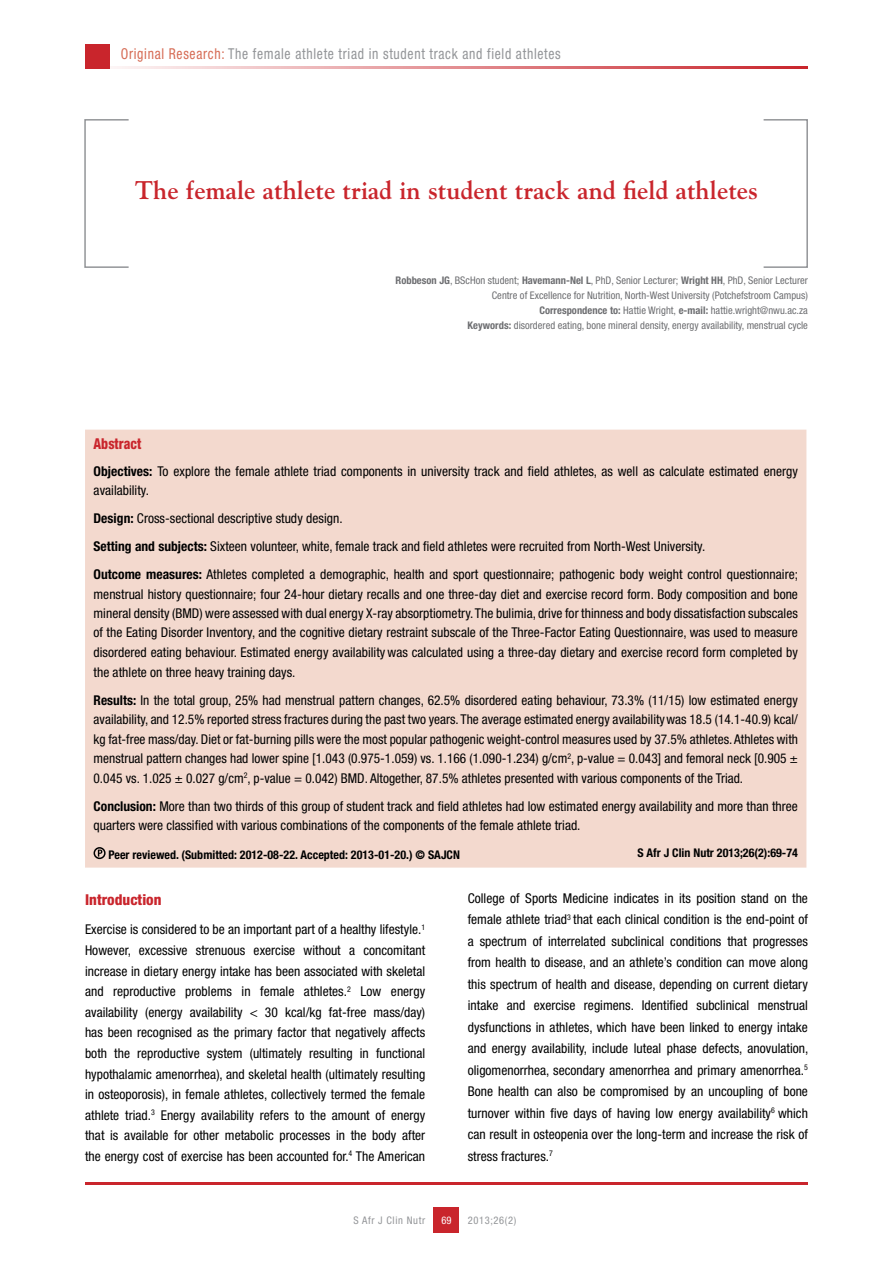
<style>
.page{position:relative;width:893px;height:1263px;background:#fff}
.page>*{position:absolute;margin:0;border:0;box-sizing:border-box;transform-origin:0 0}
.t1{font:700 25.5px "Goudy";color:#c9252c}
.t2{font:condensed 15px "Helvetica Neue LT Std";letter-spacing:.05em;color:#939598;scale:.91 1}
.t3{font:800 condensed 15px "Helvetica Neue LT Std";color:#c9252c}
.t4{font:800 condensed 15px "Helvetica Neue LT Std";color:#c9252c;scale:.9 1}
.t5{font:condensed 13.5px/21.5px "Helvetica Neue LT Std";color:#000;text-align:justify}
.t6{font:700 condensed 12px "Helvetica Neue LT Std";color:#000}
.t7{font:condensed 10.5px/15px "Helvetica Neue LT Std";color:#6d6e71;text-align:right}
.t8{font:condensed 10.5px "Helvetica Neue LT Std";letter-spacing:.06em;color:#939598}
.t9{font:condensed 10.5px "Helvetica Neue LT Std";color:#fff}
.s1{color:#d66c55}
.s2{font-weight:700}
</style>
<div class="page">
<div style="left:434px;top:1208px;width:25px;height:25px;background:#c9252c"></div>
<hr style="left:85px;top:1182px;width:723px;height:2px;background:#c9252c">
<hr style="left:85px;top:66px;width:723px;height:2px;background:#c9252c">
<div style="left:763px;top:119px;width:45px;height:149px;border:2px solid #939598"></div>
<div style="left:84px;top:119px;width:45px;height:149px;border:2px solid #939598"></div>
<div style="left:85px;top:44px;width:24px;height:24px;background:#c9252c"></div>
<div style="left:85px;top:430px;width:721px;height:438px;background:#f3d9ce"></div>
<div style="left:94px;top:847px;width:12px;height:12px;border:2px solid #000;border-radius:50%"></div>
<svg style="left:98px;top:850px;width:4px;height:6px"></svg>
<p class="t2" style="left:121px;top:45px;width:485px"><span class="s1">Original Research:</span> The female athlete triad in student track and field athletes</p>
<h1 class="t1" style="left:135px;top:174px;width:625px">The female athlete triad in student track and field athletes</h1>
<p class="t7" style="left:395px;top:272px;width:414px"><span class="s2">Robbeson JG</span>, BScHon student; <span class="s2">Havemann-Nel L</span>, PhD, Senior Lecturer; <span class="s2">Wright HH</span>, PhD, Senior Lecturer Centre of Excellence for Nutrition, North-West University (Potchefstroom Campus)<br><span class="s2">Correspondence to:</span> Hattie Wright, <span class="s2">e-mail:</span> hattie.wright@nwu.ac.za<br><span class="s2">Keywords:</span> disordered eating, bone mineral density, energy availability, menstrual cycle</p>
<p class="t4" style="left:94px;top:434px;width:55px">Abstract</p>
<p class="t5" style="left:94px;top:461px;width:706px;line-height:19.5px"><span class="s2">Objectives:</span> To explore the female athlete triad components in university track and field athletes, as well as calculate estimated energy availability.</p>
<p class="t5" style="left:94px;top:504px;width:706px;line-height:28px;text-align:left"><span class="s2">Design:</span> Cross-sectional descriptive study design.<br><span class="s2">Setting and subjects:</span> Sixteen volunteer, white, female track and field athletes were recruited from North-West University.<br><span class="s2">Outcome measures:</span> Athletes completed a demographic, health and sport questionnaire; pathogenic body weight control questionnaire;</p>
<p class="t5" style="left:94px;top:584px;width:706px;line-height:19.5px">menstrual history questionnaire; four 24-hour dietary recalls and one three-day diet and exercise record form. Body composition and bone mineral density (BMD) were assessed with dual energy X-ray absorptiometry. The bulimia, drive for thinness and body dissatisfaction subscales of the Eating Disorder Inventory, and the cognitive dietary restraint subscale of the Three-Factor Eating Questionnaire, was used to measure disordered eating behaviour. Estimated energy availability was calculated using a three-day dietary and exercise record form completed by the athlete on three heavy training days.</p>
<p class="t5" style="left:94px;top:690px;width:706px;line-height:19.5px"><span class="s2">Results:</span> In the total group, 25% had menstrual pattern changes, 62.5% disordered eating behaviour, 73.3% (11/15) low estimated energy availability, and 12.5% reported stress fractures during the past two years. The average estimated energy availabilitywas 18.5 (14.1-40.9) kcal/ kg fat-free mass/day. Diet or fat-burning pills were the most popular pathogenic weight-control measures used by 37.5% athletes. Athletes with menstrual pattern changes had lower spine [1.043 (0.975-1.059) vs. 1.166 (1.090-1.234) g/cm<sup>2</sup>, p-value = 0.043] and femoral neck [0.905 ± 0.045 vs. 1.025 ± 0.027 g/cm<sup>2</sup>, p-value = 0.042) BMD. Altogether, 87.5% athletes presented with various components of the Triad.</p>
<p class="t5" style="left:94px;top:796px;width:706px;line-height:19.5px"><span class="s2">Conclusion:</span> More than two thirds of this group of student track and field athletes had low estimated energy availability and more than three quarters were classified with various combinations of the components of the female athlete triad.</p>
<p class="t6" style="left:109px;top:847px;width:353px">Peer reviewed. (Submitted: 2012-08-22. Accepted: 2013-01-20.) © SAJCN</p>
<p class="t6" style="left:637px;top:846px;width:162px">S Afr J Clin Nutr 2013;26(2):69-74</p>
<p class="t3" style="left:85px;top:891px;width:78px">Introduction</p>
<p class="t5" style="left:85px;top:919px;width:342px;line-height:20.5px">Exercise is considered to be an important part of a healthy lifestyle.<sup>1<br></sup>However, excessive strenuous exercise without a concomitant increase in dietary energy intake has been associated with skeletal and reproductive problems in female athletes.<sup>2</sup> Low energy availability (energy availability &lt; 30 kcal/kg fat-free mass/day) has been recognised as the primary factor that negatively affects both the reproductive system (ultimately resulting in functional hypothalamic amenorrhea), and skeletal health (ultimately resulting in osteoporosis), in female athletes, collectively termed the female athlete triad.<sup>3</sup> Energy availability refers to the amount of energy that is available for other metabolic processes in the body after the energy cost of exercise has been accounted for.<sup>4</sup> The American</p>
<p class="t5" style="left:468px;top:887px;width:342px">College of Sports Medicine indicates in its position stand on the female athlete triad<sup>3</sup> that each clinical condition is the end-point of a spectrum of interrelated subclinical conditions that progresses from health to disease, and an athlete’s condition can move along this spectrum of health and disease, depending on current dietary intake and exercise regimens. Identified subclinical menstrual dysfunctions in athletes, which have been linked to energy intake and energy availability, include luteal phase defects, anovulation, oligomenorrhea, secondary amenorrhea and primary amenorrhea.<sup>5<br></sup>Bone health can also be compromised by an uncoupling of bone turnover within five days of having low energy availability<sup>6</sup> which can result in osteopenia over the long-term and increase the risk of stress fractures.<sup>7</sup></p>
<p class="t8" style="left:354px;top:1214px;width:73px">S Afr J Clin Nutr</p>
<p class="t8" style="left:468px;top:1214px;width:50px">2013;26(2)</p>
<p class="t9" style="left:441px;top:1214px;width:12px">69</p>
</div>
